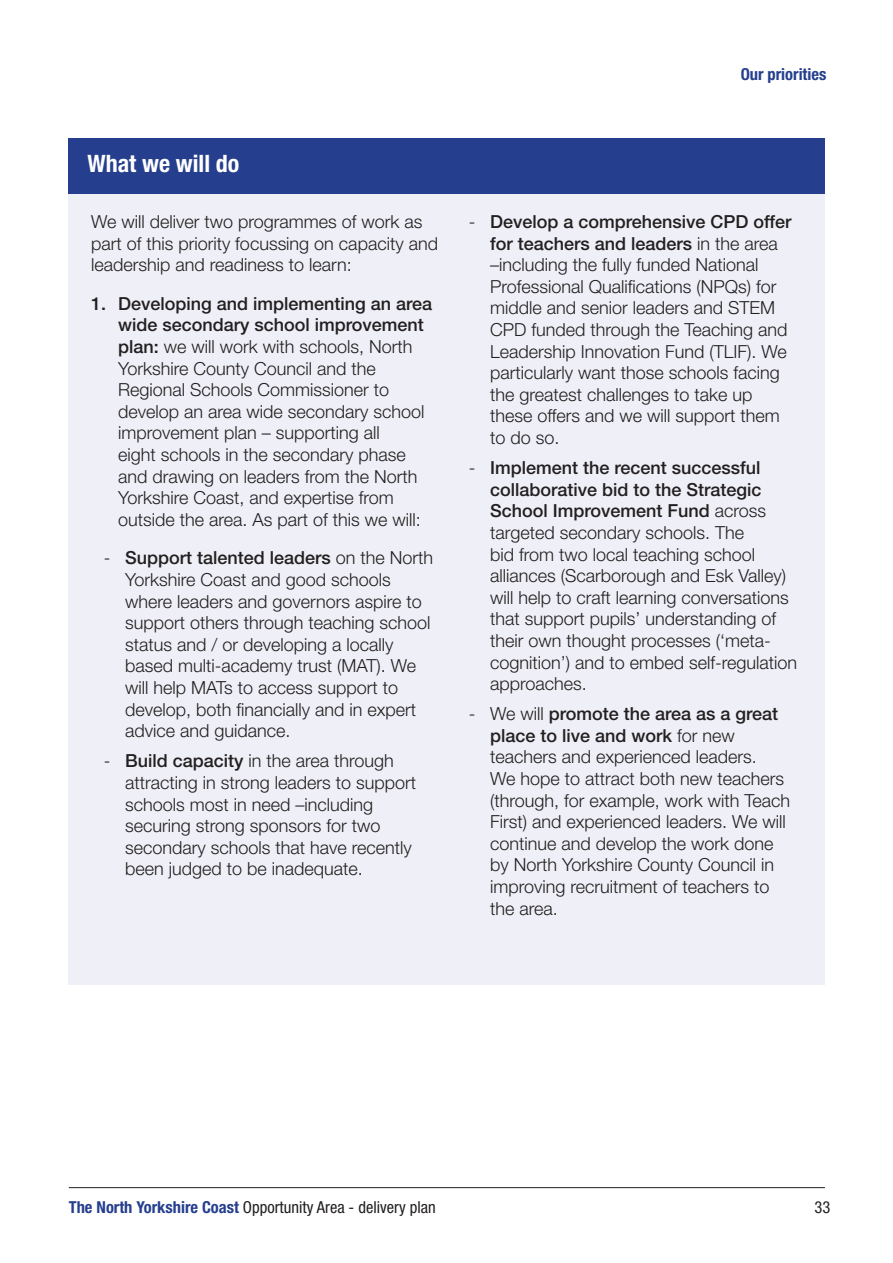
<style>
.page{position:relative;width:893px;height:1263px;background:#fff}
.page>*{position:absolute;margin:0;border:0;box-sizing:border-box;transform-origin:0 0}
.Table_heading{font:700 condensed 24px "Helvetica Neue LT Pro";color:#fff}
.body_copy{font:300 18px/21.6px "Helvetica Neue LT Pro";color:#231f20}
.t1{font:condensed 16.5px "Helvetica Neue LT Pro";color:#231f20}
.t2{font:700 condensed 16.5px "Helvetica Neue LT Pro";color:#253f8e}
.s1{font-weight:500}
.s2{font-weight:700;color:#253f8e}
</style>
<div class="page">
<hr style="left:69px;top:1187px;width:756px;height:1px;background:#231f20">
<div style="left:68px;top:181px;width:757px;height:803px;background:#eff0f7"></div>
<div style="left:68px;top:138px;width:757px;height:56px;background:#253f8e"></div>
<p class="Table_heading" style="left:88px;top:149px;width:153px">What we will do</p>
<p class="body_copy" style="left:91px;top:210px;width:348px">We will deliver two programmes of work as part of this priority focussing on capacity and leadership and readiness to learn:</p>
<p class="body_copy" style="left:118px;top:292px;width:316px;text-indent:-27px"><span class="s1">1. Developing and implementing an area wide secondary school improvement plan:</span> we will work with schools, North Yorkshire County Council and the Regional Schools Commissioner to develop an area wide secondary school improvement plan – supporting all<br>eight schools in the secondary phase and drawing on leaders from the North Yorkshire Coast, and expertise from outside the area. As part of this we will:</p>
<p class="body_copy" style="left:125px;top:547px;width:310px;text-indent:-21px">- <span class="s1">Support talented leaders</span> on the North Yorkshire Coast and good schools where leaders and governors aspire to support others through teaching school status and / or developing a locally based multi-academy trust (MAT). We will help MATs to access support to develop, both financially and in expert advice and guidance.</p>
<p class="body_copy" style="left:125px;top:750px;width:293px;text-indent:-21px">- <span class="s1">Build capacity</span> in the area through attracting in strong leaders to support schools most in need –including securing strong sponsors for two secondary schools that have recently been judged to be inadequate.</p>
<p class="t2" style="left:741px;top:64px;width:87px">Our priorities</p>
<p class="body_copy" style="left:490px;top:210px;width:303px;text-indent:-21px">- <span class="s1">Develop a comprehensive CPD offer for teachers and leaders</span> in the area –including the fully funded National Professional Qualifications (NPQs) for middle and senior leaders and STEM CPD funded through the Teaching and Leadership Innovation Fund (TLIF). We particularly want those schools facing the greatest challenges to take up these offers and we will support them to do so.</p>
<p class="body_copy" style="left:490px;top:456px;width:309px;text-indent:-21px">- <span class="s1">Implement the recent successful collaborative bid to the Strategic School Improvement Fund</span> across targeted secondary schools. The<br>bid from two local teaching school alliances (Scarborough and Esk Valley) will help to craft learning conversations that support pupils’ understanding of their own thought processes (‘meta&shy;cognition’) and to embed self-regulation approaches.</p>
<p class="body_copy" style="left:490px;top:703px;width:302px;text-indent:-21px">- We will <span class="s1">promote the area as a great place to live and work</span> for new teachers and experienced leaders.<br>We hope to attract both new teachers (through, for example, work with Teach First) and experienced leaders. We will continue and develop the work done by North Yorkshire County Council in improving recruitment of teachers to the area.</p>
<p class="t1" style="left:69px;top:1198px;width:369px"><span class="s2">The North Yorkshire Coast</span> Opportunity Area - delivery plan</p>
<p class="t1" style="left:814px;top:1198px;width:17px">33</p>
</div>
